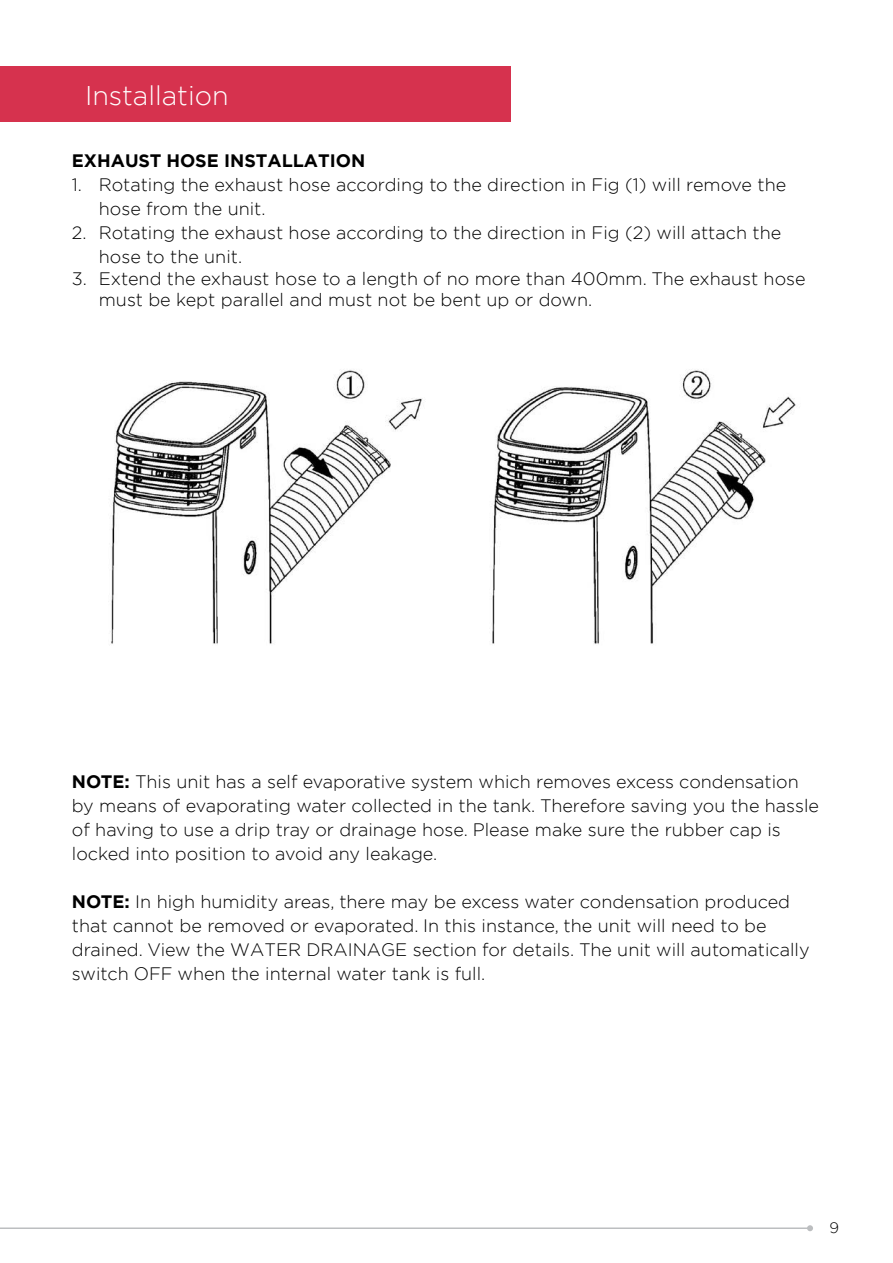
<style>
.page{position:relative;width:893px;height:1263px;background:#fff}
.page>*{position:absolute;margin:0;border:0;box-sizing:border-box;transform-origin:0 0}
.t1{font:300 27px "Gotham";color:#fff}
.t2{font:300 18px/24px "Gotham";color:#000}
.t3{font:700 18px "Gotham";color:#000}
.t4{font:300 15px "Gotham";color:#000}
.s1{font-weight:700}
</style>
<div class="page">
<div style="left:0;top:66px;width:510px;height:55px;background:#d6324e"></div>
<img style="left:111px;top:370px;width:685px;height:274px">
<hr style="left:0;top:1227px;width:810px;height:2px;background:#bcbec0">
<svg style="left:807px;top:1225px;width:6px;height:6px"></svg>
<h1 class="t1" style="left:85px;top:78px;width:145px">Installation</h1>
<p class="t3" style="left:72px;top:149px;width:295px">EXHAUST HOSE INSTALLATION</p>
<p class="t2" style="left:99px;top:172px;width:689px;text-indent:-27px">1. Rotating the exhaust hose according to the direction in Fig (1) will remove the hose from the unit.</p>
<p class="t2" style="left:99px;top:220px;width:684px;text-indent:-27px">2. Rotating the exhaust hose according to the direction in Fig (2) will attach the hose to the unit.</p>
<p class="t2" style="left:99px;top:267px;width:708px;line-height:21.6px;text-indent:-27px">3. Extend the exhaust hose to a length of no more than 400mm. The exhaust hose must be kept parallel and must not be bent up or down.</p>
<p class="t2" style="left:72px;top:770px;width:749px"><span class="s1">NOTE:</span> This unit has a self evaporative system which removes excess condensation by means of evaporating water collected in the tank. Therefore saving you the hassle of having to use a drip tray or drainage hose. Please make sure the rubber cap is locked into position to avoid any leakage.</p>
<p class="t2" style="left:72px;top:890px;width:739px"><span class="s1">NOTE:</span> In high humidity areas, there may be excess water condensation produced that cannot be removed or evaporated. In this instance, the unit will need to be drained. View the WATER DRAINAGE section for details. The unit will automatically switch OFF when the internal water tank is full.</p>
<p class="t4" style="left:829px;top:1218px;width:11px">9</p>
</div>
